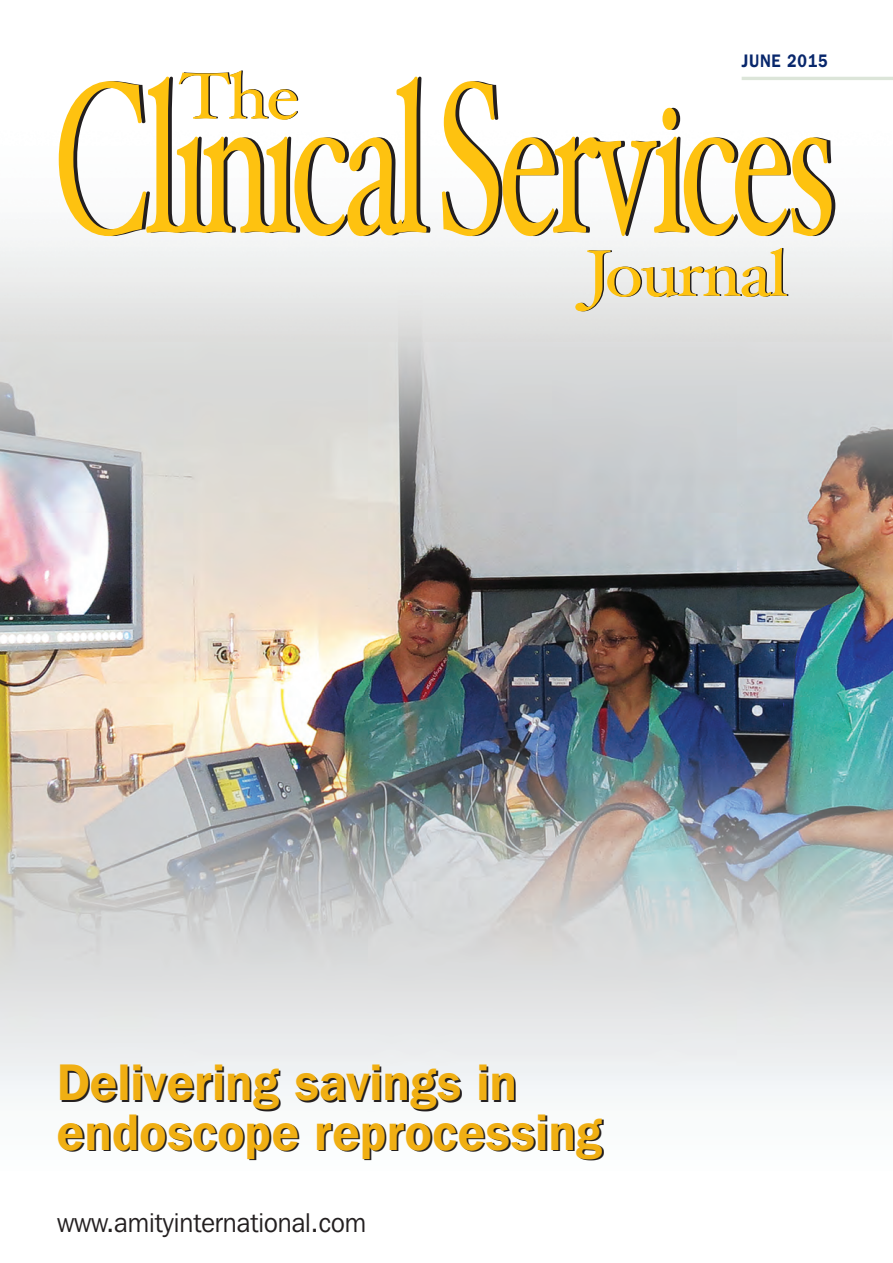
<style>
.page{position:relative;width:893px;height:1263px;background:#fff}
.page>*{position:absolute;margin:0;border:0;box-sizing:border-box;transform-origin:0 0}
.t1{font:600 51.15px/49.3px "Franklin Gothic IT Cby BT";letter-spacing:.01em;color:#f0af13;scale:.92 1}
.t2{font:27px "Franklin Gothic IT Cby BT";color:#231f20;scale:.96 1}
.t3{font:600 18px "Franklin Gothic IT Cby BT";letter-spacing:.05em;color:#08276c;scale:.87 1}
.t4{font:10.5px "Franklin Gothic IT Cby BT";letter-spacing:.03em;color:#231f20;scale:1.1 1}
</style>
<div class="page">
<img style="left:0;top:218px;width:893px;height:878px">
<img style="left:0;top:77px;width:891px;height:265px">
<svg style="left:575px;top:248px;width:213px;height:63px"></svg>
<svg style="left:59px;top:70px;width:371px;height:166px"></svg>
<svg style="left:442px;top:81px;width:393px;height:155px"></svg>
<hr style="left:742px;top:77px;width:151px;height:3px;background:#dce5d9">
<p class="t3" style="left:742px;top:55px;width:100px">JUNE 2015</p>
<p class="t1" style="left:57px;top:1062px;width:594px">Delivering savings in endoscope reprocessing</p>
<p class="t2" style="left:57px;top:1213px;width:323px">www.amityinternational.com</p>
<p class="t4" style="left:63px;top:1225px;width:165px">THE CLINICAL SERVICES JOURNAL</p>
</div>
